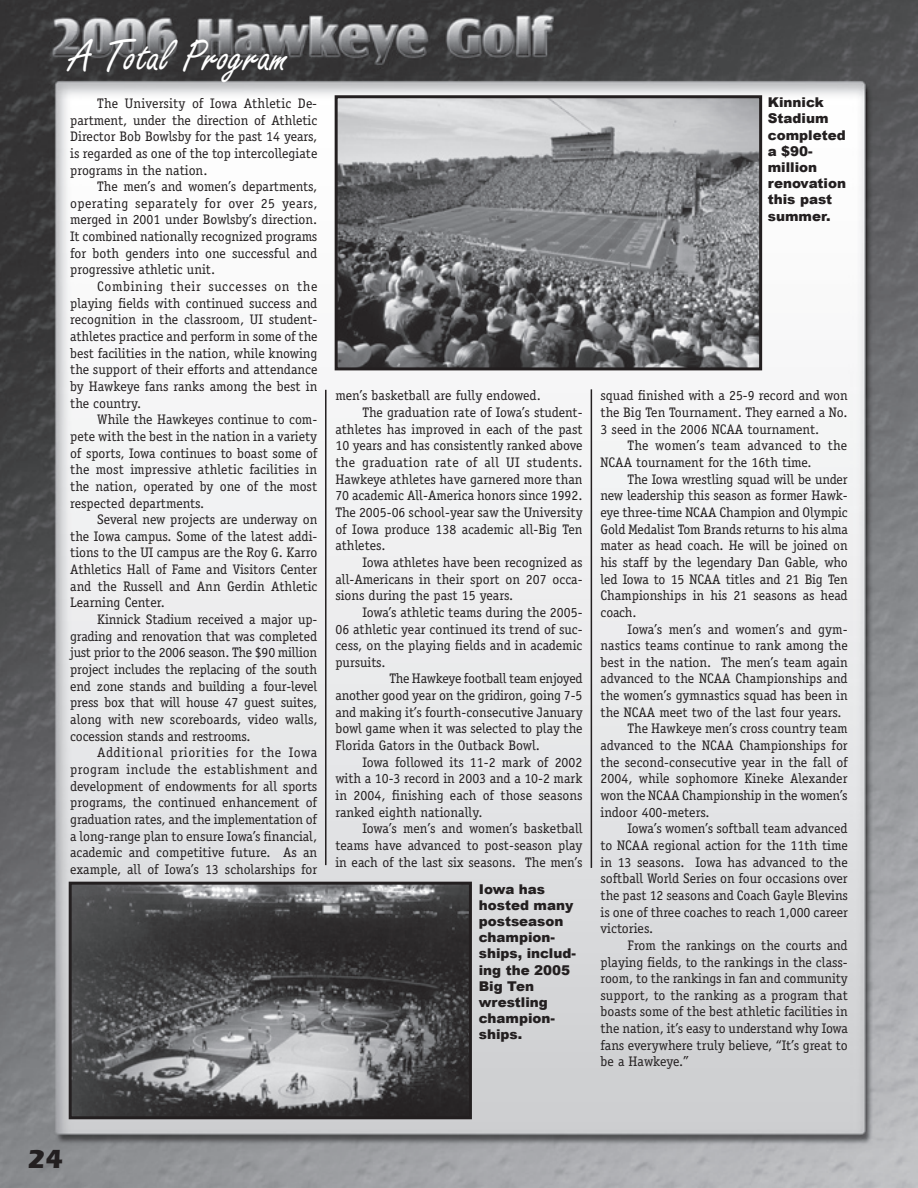
<style>
.page{position:relative;width:918px;height:1188px;background:#fff}
.page>*{position:absolute;margin:0;border:0;box-sizing:border-box;transform-origin:0 0}
.t1{font:48px "Freestyle Script";color:#fff}
.t2{font:700 27px "Eras ITC";color:#231f20}
.t3{font:13.8px/16.6px "Officina Serif";color:#231f20;text-align:justify}
.t4{font:13.8px "Officina Serif";letter-spacing:.03em;color:#231f20}
.t5{font:900 13.5px/16.2px "Arial";color:#231f20}
</style>
<div class="page">
<img style="left:0;top:0;width:918px;height:1188px">
<img style="left:339px;top:99px;width:419px;height:267px">
<div style="left:335px;top:95px;width:427px;height:275px;border:3px solid #231f20"></div>
<img style="left:73px;top:886px;width:395px;height:229px">
<div style="left:69px;top:882px;width:403px;height:237px;border:3px solid #231f20"></div>
<hr style="left:325px;top:390px;width:2px;height:475px;background:#231f20">
<hr style="left:591px;top:389px;width:1px;height:479px;background:#231f20">
<h1 class="t1" style="left:70px;top:30px;width:220px">A Total Program</h1>
<p class="t3" style="left:70px;top:95px;width:249px;text-indent:27px">The University of Iowa Athletic De&shy;partment, under the direction of Athletic Director Bob Bowlsby for the past 14 years, is regarded as one of the top intercollegiate programs in the nation.</p>
<p class="t3" style="left:70px;top:178px;width:249px;text-indent:27px">The men’s and women’s departments, operating separately for over 25 years, merged in 2001 under Bowlsby’s direction.<br>It combined nationally recognized programs for both genders into one successful and progressive athletic unit.</p>
<p class="t3" style="left:70px;top:278px;width:249px;text-indent:27px">Combining their successes on the playing fields with continued success and recognition in the classroom, UI student&shy;athletes practice and perform in some of the best facilities in the nation, while knowing the support of their efforts and attendance by Hawkeye fans ranks among the best in the country.</p>
<p class="t3" style="left:70px;top:411px;width:249px;text-indent:27px">While the Hawkeyes continue to com&shy;pete with the best in the nation in a variety of sports, Iowa continues to boast some of the most impressive athletic facilities in the nation, operated by one of the most respected departments.</p>
<p class="t3" style="left:70px;top:511px;width:249px;text-indent:27px">Several new projects are underway on the Iowa campus. Some of the latest addi&shy;tions to the UI campus are the Roy G. Karro Athletics Hall of Fame and Visitors Center and the Russell and Ann Gerdin Athletic Learning Center.</p>
<p class="t3" style="left:70px;top:611px;width:249px;text-indent:27px">Kinnick Stadium received a major up&shy;grading and renovation that was completed just prior to the 2006 season. The $90 million project includes the replacing of the south end zone stands and building a four-level press box that will house 47 guest suites, along with new scoreboards, video walls, cocession stands and restrooms.</p>
<p class="t3" style="left:70px;top:744px;width:249px;text-indent:27px">Additional priorities for the Iowa program include the establishment and development of endowments for all sports programs, the continued enhancement of graduation rates, and the implementation of a long-range plan to ensure Iowa’s financial, academic and competitive future. As an example, all of Iowa’s 13 scholarships for</p>
<p class="t3" style="left:335px;top:387px;width:207px">men’s basketball are fully endowed.</p>
<p class="t3" style="left:362px;top:404px;width:222px">The graduation rate of Iowa’s student-</p>
<p class="t3" style="left:335px;top:421px;width:249px">athletes has improved in each of the past</p>
<p class="t3" style="left:335px;top:437px;width:249px">10 years and has consistently ranked above</p>
<p class="t4" style="left:335px;top:454px;width:249px">the graduation rate of all UI students.</p>
<p class="t3" style="left:335px;top:471px;width:249px">Hawkeye athletes have garnered more than</p>
<p class="t3" style="left:335px;top:487px;width:249px">70 academic All-America honors since 1992.</p>
<p class="t3" style="left:335px;top:504px;width:249px">The 2005-06 school-year saw the University</p>
<p class="t3" style="left:335px;top:521px;width:249px">of Iowa produce 138 academic all-Big Ten</p>
<p class="t3" style="left:335px;top:537px;width:52px">athletes.</p>
<p class="t3" style="left:362px;top:554px;width:222px">Iowa athletes have been recognized as</p>
<p class="t3" style="left:335px;top:571px;width:249px">all-Americans in their sport on 207 occa-</p>
<p class="t3" style="left:335px;top:587px;width:179px">sions during the past 15 years.</p>
<p class="t3" style="left:362px;top:604px;width:222px">Iowa’s athletic teams during the 2005-</p>
<p class="t3" style="left:335px;top:621px;width:249px">06 athletic year continued its trend of suc-</p>
<p class="t3" style="left:335px;top:637px;width:249px">cess, on the playing fields and in academic</p>
<p class="t3" style="left:335px;top:654px;width:52px">pursuits.</p>
<p class="t3" style="left:389px;top:670px;width:195px">The Hawkeye football team enjoyed</p>
<p class="t3" style="left:335px;top:687px;width:248px">another good year on the gridiron, going 7-5</p>
<p class="t3" style="left:335px;top:704px;width:249px">and making it’s fourth-consecutive January</p>
<p class="t3" style="left:335px;top:720px;width:249px">bowl game when it was selected to play the</p>
<p class="t3" style="left:335px;top:737px;width:206px">Florida Gators in the Outback Bowl.</p>
<p class="t3" style="left:362px;top:754px;width:222px">Iowa followed its 11-2 mark of 2002</p>
<p class="t3" style="left:335px;top:770px;width:249px">with a 10-3 record in 2003 and a 10-2 mark</p>
<p class="t3" style="left:335px;top:787px;width:249px">in 2004, finishing each of those seasons</p>
<p class="t3" style="left:335px;top:804px;width:149px">ranked eighth nationally.</p>
<p class="t3" style="left:362px;top:820px;width:222px">Iowa’s men’s and women’s basketball</p>
<p class="t3" style="left:335px;top:837px;width:249px">teams have advanced to post-season play</p>
<p class="t3" style="left:335px;top:854px;width:249px">in each of the last six seasons. The men’s</p>
<p class="t5" style="left:479px;top:880px;width:99px">Iowa has hosted many postseason champion&shy;ships, includ&shy;ing the 2005<br>Big Ten wrestling champion&shy;ships.</p>
<p class="t5" style="left:768px;top:94px;width:80px">Kinnick<br>Stadium completed a $90- million renovation this past summer.</p>
<p class="t3" style="left:601px;top:387px;width:249px">squad finished with a 25-9 record and won the Big Ten Tournament. They earned a No.<br>3 seed in the 2006 NCAA tournament.</p>
<p class="t3" style="left:601px;top:437px;width:248px;text-indent:27px">The women’s team advanced to the<br>NCAA tournament for the 16th time.</p>
<p class="t3" style="left:601px;top:471px;width:249px;text-indent:27px">The Iowa wrestling squad will be under new leadership this season as former Hawk&shy;eye three-time NCAA Champion and Olympic Gold Medalist Tom Brands returns to his alma mater as head coach. He will be joined on his staff by the legendary Dan Gable, who led Iowa to 15 NCAA titles and 21 Big Ten Championships in his 21 seasons as head coach.</p>
<p class="t3" style="left:628px;top:621px;width:222px">Iowa’s men’s and women’s and gym-</p>
<p class="t3" style="left:601px;top:637px;width:249px">nastics teams continue to rank among the</p>
<p class="t3" style="left:601px;top:654px;width:249px">best in the nation. The men’s team again</p>
<p class="t3" style="left:601px;top:670px;width:249px">advanced to the NCAA Championships and</p>
<p class="t3" style="left:601px;top:687px;width:249px">the women’s gymnastics squad has been in</p>
<p class="t3" style="left:601px;top:704px;width:243px">the NCAA meet two of the last four years.</p>
<p class="t3" style="left:628px;top:720px;width:222px">The Hawkeye men’s cross country team</p>
<p class="t3" style="left:601px;top:737px;width:249px">advanced to the NCAA Championships for</p>
<p class="t3" style="left:601px;top:754px;width:249px">the second-consecutive year in the fall of</p>
<p class="t3" style="left:601px;top:770px;width:249px">2004, while sophomore Kineke Alexander</p>
<p class="t3" style="left:601px;top:787px;width:248px">won the NCAA Championship in the women’s</p>
<p class="t3" style="left:601px;top:804px;width:110px">indoor 400-meters.</p>
<p class="t3" style="left:628px;top:820px;width:222px">Iowa’s women’s softball team advanced</p>
<p class="t3" style="left:601px;top:837px;width:249px">to NCAA regional action for the 11th time</p>
<p class="t3" style="left:601px;top:854px;width:249px">in 13 seasons. Iowa has advanced to the</p>
<p class="t3" style="left:601px;top:870px;width:249px">softball World Series on four occasions over</p>
<p class="t3" style="left:601px;top:887px;width:249px">the past 12 seasons and Coach Gayle Blevins</p>
<p class="t3" style="left:601px;top:904px;width:249px">is one of three coaches to reach 1,000 career</p>
<p class="t3" style="left:601px;top:920px;width:54px">victories.</p>
<p class="t3" style="left:628px;top:937px;width:222px">From the rankings on the courts and</p>
<p class="t3" style="left:601px;top:954px;width:249px">playing fields, to the rankings in the class-</p>
<p class="t3" style="left:601px;top:970px;width:249px">room, to the rankings in fan and community</p>
<p class="t3" style="left:601px;top:987px;width:249px">support, to the ranking as a program that</p>
<p class="t3" style="left:601px;top:1003px;width:249px">boasts some of the best athletic facilities in</p>
<p class="t3" style="left:601px;top:1020px;width:249px">the nation, it’s easy to understand why Iowa</p>
<p class="t3" style="left:601px;top:1037px;width:249px">fans everywhere truly believe, “It’s great to</p>
<p class="t3" style="left:601px;top:1053px;width:90px">be a Hawkeye.”</p>
<h2 class="t2" style="left:28px;top:1143px;width:37px">24</h2>
</div>
